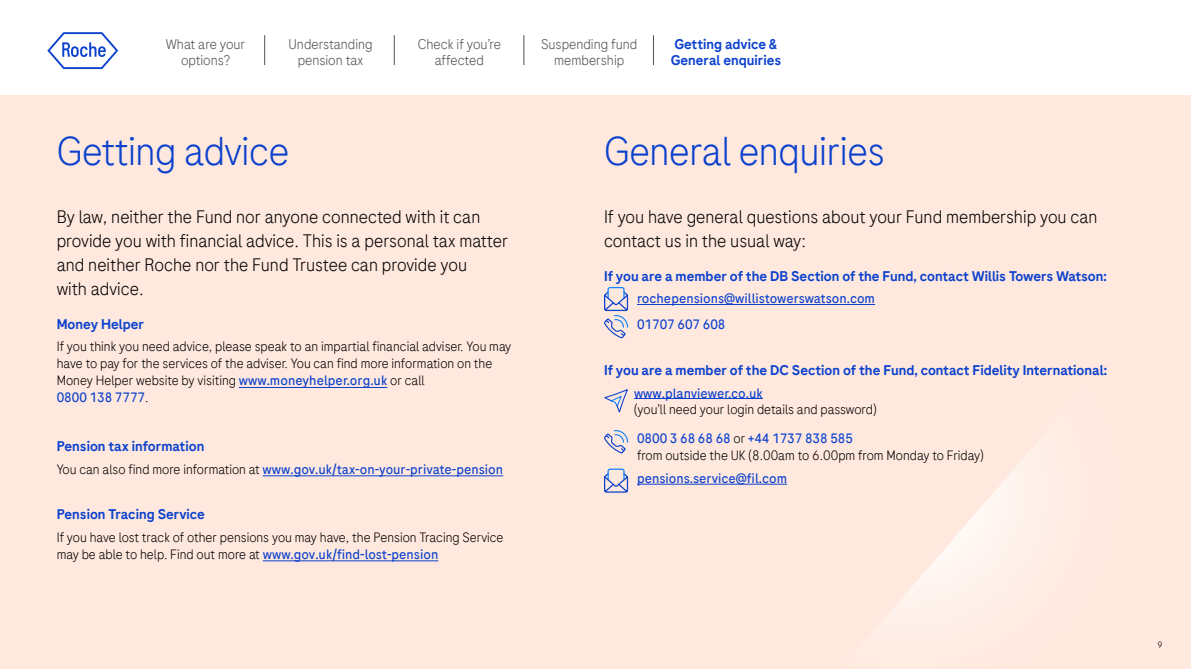
<style>
.page{position:relative;width:1191px;height:669px;background:#fff}
.page>*{position:absolute;margin:0;border:0;box-sizing:border-box;transform-origin:0 0}
.t1{font:300 40px "Roche Sans";letter-spacing:-.01em;color:#0b41cd}
.t2{font:300 18px/24px "Roche Sans";color:#000}
.t3{font:500 14px/16px "Roche Sans";color:#0b41cd}
.t4{font:300 14px/16px "Roche Sans";color:#544f4f;text-align:center}
.t5{font:300 13.5px/17px "Roche Sans";color:#000}
.t6{font:13.5px/26px "Roche Sans";color:#0b41cd}
.t7{font:300 9px "Roche Sans";color:#000}
.s1{font-weight:400;color:#0b41cd}
.s2{font-weight:300;color:#000}
</style>
<div class="page">
<div style="left:0;top:96px;width:1191px;height:573px;background:#ffe8de"></div>
<img style="left:609px;top:326px;width:438px;height:302px">
<hr style="left:239px;top:387px;width:148px;height:1px;background:#0b41cd">
<hr style="left:263px;top:475px;width:240px;height:1px;background:#0b41cd">
<hr style="left:263px;top:560px;width:175px;height:1px;background:#0b41cd">
<hr style="left:637px;top:304px;width:238px;height:1px;background:#0b41cd">
<hr style="left:634px;top:398px;width:128px;height:1px;background:#0b41cd">
<hr style="left:637px;top:484px;width:150px;height:1px;background:#0b41cd">
<svg style="left:47px;top:32px;width:71px;height:37px"></svg>
<svg style="left:604px;top:430px;width:24px;height:24px"></svg>
<svg style="left:604px;top:389px;width:24px;height:24px"></svg>
<svg style="left:604px;top:287px;width:24px;height:52px"></svg>
<svg style="left:604px;top:469px;width:24px;height:24px"></svg>
<hr style="left:264px;top:35px;width:1px;height:30px;background:#544f4f">
<hr style="left:394px;top:35px;width:1px;height:30px;background:#544f4f">
<hr style="left:523px;top:35px;width:1px;height:30px;background:#544f4f">
<hr style="left:653px;top:35px;width:1px;height:30px;background:#544f4f">
<p class="t4" style="left:166px;top:36px;width:81px">What are your options?</p>
<p class="t4" style="left:288px;top:36px;width:86px">Understanding pension tax</p>
<p class="t4" style="left:418px;top:36px;width:85px">Check if you’re affected</p>
<p class="t4" style="left:541px;top:36px;width:98px">Suspending fund membership</p>
<p class="t3" style="left:671px;top:36px;width:112px">Getting advice &amp;<br>General enquiries</p>
<h1 class="t1" style="left:57px;top:126px;width:234px">Getting advice</h1>
<h1 class="t1" style="left:604px;top:126px;width:282px">General enquiries</h1>
<h2 class="t2" style="left:57px;top:204px;width:453px">By law, neither the Fund nor anyone connected with it can provide you with financial advice. This is a personal tax matter and neither Roche nor the Fund Trustee can provide you<br>with advice.</h2>
<p class="t3" style="left:57px;top:316px;width:89px">Money Helper</p>
<p class="t5" style="left:57px;top:338px;width:456px">If you think you need advice, please speak to an impartial financial adviser. You may have to pay for the services of the adviser. You can find more information on the Money Helper website by visiting <span class="s1">www.moneyhelper.org.uk</span> or call<br><span class="s1">0800 138 7777</span>.</p>
<p class="t3" style="left:57px;top:438px;width:149px">Pension tax information</p>
<p class="t6" style="left:57px;top:456px;width:448px"><span class="s2">You can also find more information at</span> www.gov.uk/tax-on-your-private-pension</p>
<p class="t3" style="left:57px;top:506px;width:150px">Pension Tracing Service</p>
<p class="t5" style="left:57px;top:528px;width:448px">If you have lost track of other pensions you may have, the Pension Tracing Service may be able to help. Find out more at <span class="s1">www.gov.uk/find-lost-pension</span></p>
<h2 class="t2" style="left:604px;top:204px;width:495px">If you have general questions about your Fund membership you can contact us in the usual way:</h2>
<p class="t3" style="left:604px;top:268px;width:504px">If you are a member of the DB Section of the Fund, contact Willis Towers Watson:</p>
<p class="t6" style="left:637px;top:286px;width:240px">rochepensions@willistowerswatson.com<br>01707 607 608</p>
<p class="t3" style="left:604px;top:362px;width:504px">If you are a member of the DC Section of the Fund, contact Fidelity International:</p>
<p class="t6" style="left:634px;top:380px;width:130px">www.planviewer.co.uk</p>
<p class="t5" style="left:634px;top:395px;width:244px;line-height:29px">(you’ll need your login details and password)<br><span class="s1">0800 3 68 68 68</span> or <span class="s1">+44 1737 838 585</span></p>
<p class="t5" style="left:637px;top:447px;width:348px">from outside the UK (8.00am to 6.00pm from Monday to Friday)</p>
<p class="t6" style="left:637px;top:465px;width:152px">pensions.service@fil.com</p>
<p class="t7" style="left:1157px;top:639px;width:7px">9</p>
</div>
